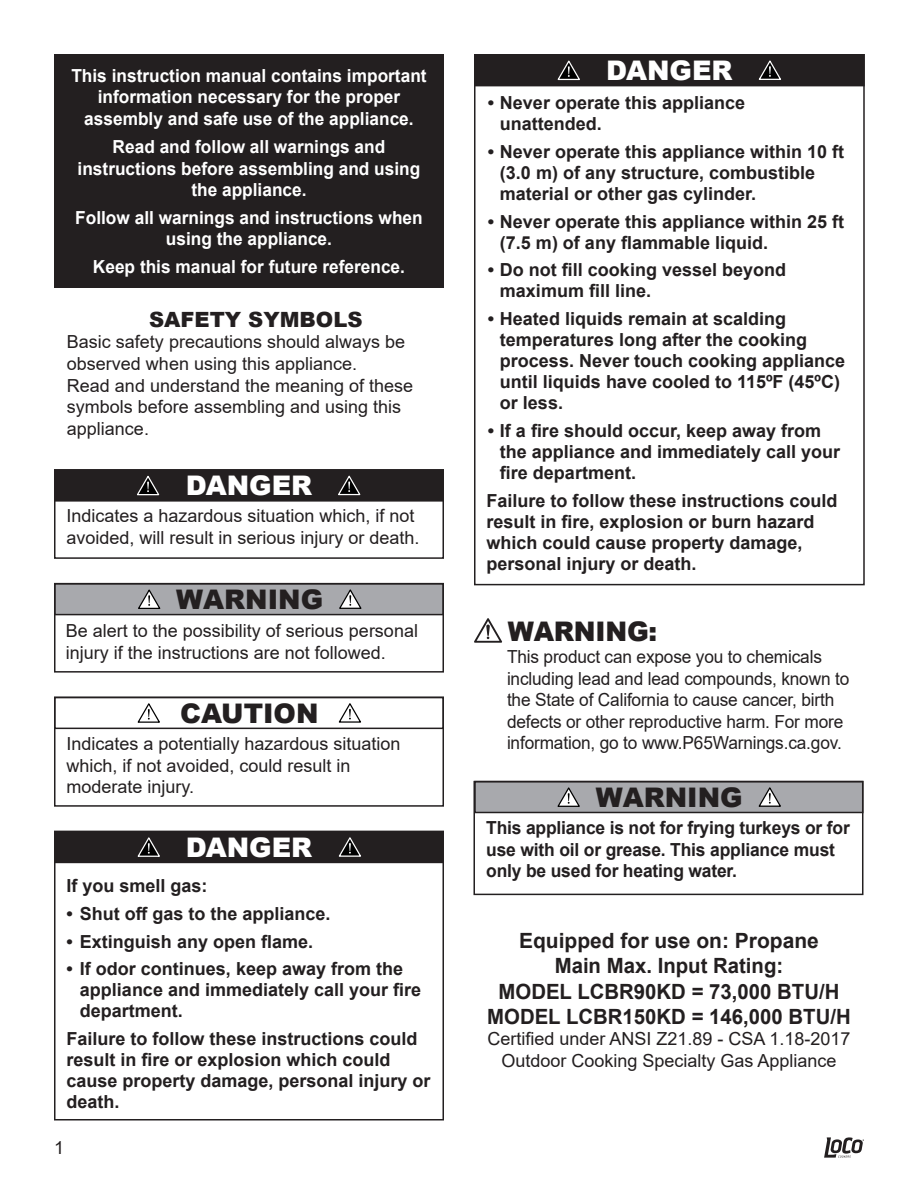
<style>
.page{position:relative;width:918px;height:1188px;background:#fff}
.page>*{position:absolute;margin:0;border:0;box-sizing:border-box;transform-origin:0 0}
.t1{font:900 27px "Arial";color:#231f20}
.t2{font:900 27px "Arial";color:#fff}
.t3{font:700 21px "Arial";color:#231f20}
.t4{font:900 21px "Arial";color:#231f20}
.t5{font:700 18px/21px "Arial";color:#231f20}
.t6{font:18px/21.6px "Arial";color:#231f20}
.t7{font:700 18px/21.3px "Arial";color:#fff;text-align:center;scale:.96 1}
.t8{font:18px/21.6px "Arial";color:#231f20;scale:.96 1}
</style>
<div class="page">
<svg style="left:824px;top:1137px;width:40px;height:21px"></svg>
<div style="left:54px;top:697px;width:390px;height:32px;border:2px solid #231f20"></div>
<div style="left:54px;top:697px;width:390px;height:110px;border:2px solid #231f20"></div>
<svg style="left:137px;top:703px;width:23px;height:20px"></svg>
<svg style="left:338px;top:703px;width:23px;height:20px"></svg>
<div style="left:54px;top:54px;width:390px;height:234px;background:#231f20"></div>
<div style="left:475px;top:55px;width:389px;height:31px;background:#231f20"></div>
<div style="left:474px;top:54px;width:391px;height:32px;border:2px solid #231f20"></div>
<svg style="left:557px;top:60px;width:23px;height:21px"></svg>
<svg style="left:758px;top:60px;width:23px;height:20px"></svg>
<div style="left:54px;top:831px;width:390px;height:289px;border:2px solid #231f20"></div>
<div style="left:55px;top:832px;width:388px;height:30px;background:#231f20"></div>
<div style="left:54px;top:831px;width:390px;height:32px;border:2px solid #231f20"></div>
<svg style="left:137px;top:837px;width:23px;height:20px"></svg>
<svg style="left:338px;top:837px;width:23px;height:20px"></svg>
<div style="left:54px;top:469px;width:390px;height:90px;border:2px solid #231f20"></div>
<div style="left:55px;top:470px;width:388px;height:31px;background:#231f20"></div>
<div style="left:54px;top:469px;width:390px;height:33px;border:2px solid #231f20"></div>
<svg style="left:137px;top:475px;width:23px;height:21px"></svg>
<svg style="left:338px;top:475px;width:23px;height:21px"></svg>
<div style="left:55px;top:584px;width:388px;height:31px;background:#a8a9ad"></div>
<div style="left:54px;top:583px;width:390px;height:32px;border:2px solid #231f20"></div>
<div style="left:54px;top:583px;width:390px;height:90px;border:2px solid #231f20"></div>
<svg style="left:138px;top:589px;width:23px;height:20px"></svg>
<svg style="left:339px;top:589px;width:23px;height:20px"></svg>
<div style="left:475px;top:782px;width:388px;height:30px;background:#a8a9ad"></div>
<div style="left:474px;top:781px;width:389px;height:32px;border:2px solid #231f20"></div>
<div style="left:473px;top:781px;width:390px;height:114px;border:2px solid #231f20"></div>
<svg style="left:557px;top:787px;width:23px;height:20px"></svg>
<svg style="left:758px;top:787px;width:23px;height:20px"></svg>
<svg style="left:474px;top:618px;width:28px;height:25px"></svg>
<p class="t7" style="left:71px;top:65px;width:372px">This instruction manual contains important information necessary for the proper assembly and safe use of the appliance.</p>
<p class="t7" style="left:78px;top:136px;width:359px">Read and follow all warnings and instructions before assembling and using the appliance.</p>
<p class="t7" style="left:75px;top:207px;width:364px">Follow all warnings and instructions when using the appliance.</p>
<p class="t7" style="left:93px;top:256px;width:327px">Keep this manual for future reference.</p>
<p class="t4" style="left:149px;top:304px;width:215px">SAFETY SYMBOLS</p>
<p class="t6" style="left:67px;top:331px;width:340px">Basic safety precautions should always be observed when using this appliance.</p>
<p class="t6" style="left:67px;top:374px;width:348px">Read and understand the meaning of these symbols before assembling and using this appliance.</p>
<p class="t2" style="left:186px;top:466px;width:128px">DANGER</p>
<p class="t6" style="left:66px;top:505px;width:355px">Indicates a hazardous situation which, if not avoided, will result in serious injury or death.</p>
<p class="t1" style="left:176px;top:580px;width:148px">WARNING</p>
<p class="t6" style="left:66px;top:620px;width:354px">Be alert to the possibility of serious personal injury if the instructions are not followed.</p>
<p class="t1" style="left:180px;top:693px;width:140px">CAUTION</p>
<p class="t6" style="left:66px;top:733px;width:336px">Indicates a potentially hazardous situation which, if not avoided, could result in moderate injury.</p>
<p class="t2" style="left:186px;top:827px;width:128px">DANGER</p>
<p class="t5" style="left:66px;top:875px;width:143px">If you smell gas:</p>
<p class="t5" style="left:66px;top:903px;width:266px">• Shut off gas to the appliance.</p>
<p class="t5" style="left:66px;top:931px;width:248px">• Extinguish any open flame.</p>
<p class="t5" style="left:80px;top:959px;width:343px;text-indent:-14px">• If odor continues, keep away from the appliance and immediately call your fire department.</p>
<p class="t5" style="left:66px;top:1028px;width:366px">Failure to follow these instructions could result in fire or explosion which could cause property damage, personal injury or death.</p>
<p class="t6" style="left:54px;top:1137px;width:12px">1</p>
<p class="t2" style="left:606px;top:51px;width:128px">DANGER</p>
<p class="t5" style="left:500px;top:93px;width:247px;text-indent:-12px">• Never operate this appliance unattended.</p>
<p class="t5" style="left:488px;top:141px;width:358px">• Never operate this appliance within 10 ft</p>
<p class="t5" style="left:500px;top:162px;width:317px">(3.0 m) of any structure, combustible material or other gas cylinder.</p>
<p class="t5" style="left:500px;top:211px;width:346px;text-indent:-12px">• Never operate this appliance within 25 ft (7.5 m) of any flammable liquid.</p>
<p class="t5" style="left:500px;top:260px;width:288px;text-indent:-12px">• Do not fill cooking vessel beyond maximum fill line.</p>
<p class="t5" style="left:500px;top:309px;width:347px;text-indent:-12px">• Heated liquids remain at scalding temperatures long after the cooking process. Never touch cooking appliance until liquids have cooled to 115ºF (45ºC) or less.</p>
<p class="t5" style="left:500px;top:420px;width:342px;text-indent:-12px">• If a fire should occur, keep away from the appliance and immediately call your fire department.</p>
<p class="t5" style="left:486px;top:490px;width:353px">Failure to follow these instructions could result in fire, explosion or burn hazard which could cause property damage, personal injury or death.</p>
<p class="t1" style="left:508px;top:612px;width:151px">WARNING:</p>
<p class="t8" style="left:507px;top:646px;width:358px">This product can expose you to chemicals including lead and lead compounds, known to the State of California to cause cancer, birth defects or other reproductive harm. For more information, go to www.P65Warnings.ca.gov.</p>
<p class="t1" style="left:596px;top:777px;width:148px">WARNING</p>
<p class="t5" style="left:486px;top:817px;width:365px;line-height:21.6px">This appliance is not for frying turkeys or for use with oil or grease. This appliance must only be used for heating water.</p>
<p class="t3" style="left:519px;top:926px;width:301px">Equipped for use on: Propane</p>
<p class="t3" style="left:555px;top:951px;width:230px">Main Max. Input Rating:</p>
<p class="t3" style="left:499px;top:976px;width:342px">MODEL LCBR90KD = 73,000 BTU/H</p>
<p class="t3" style="left:487px;top:1002px;width:365px">MODEL LCBR150KD = 146,000 BTU/H</p>
<p class="t6" style="left:487px;top:1028px;width:365px;text-align:center">Certified under ANSI Z21.89 - CSA 1.18-2017<br>Outdoor Cooking Specialty Gas Appliance</p>
</div>
